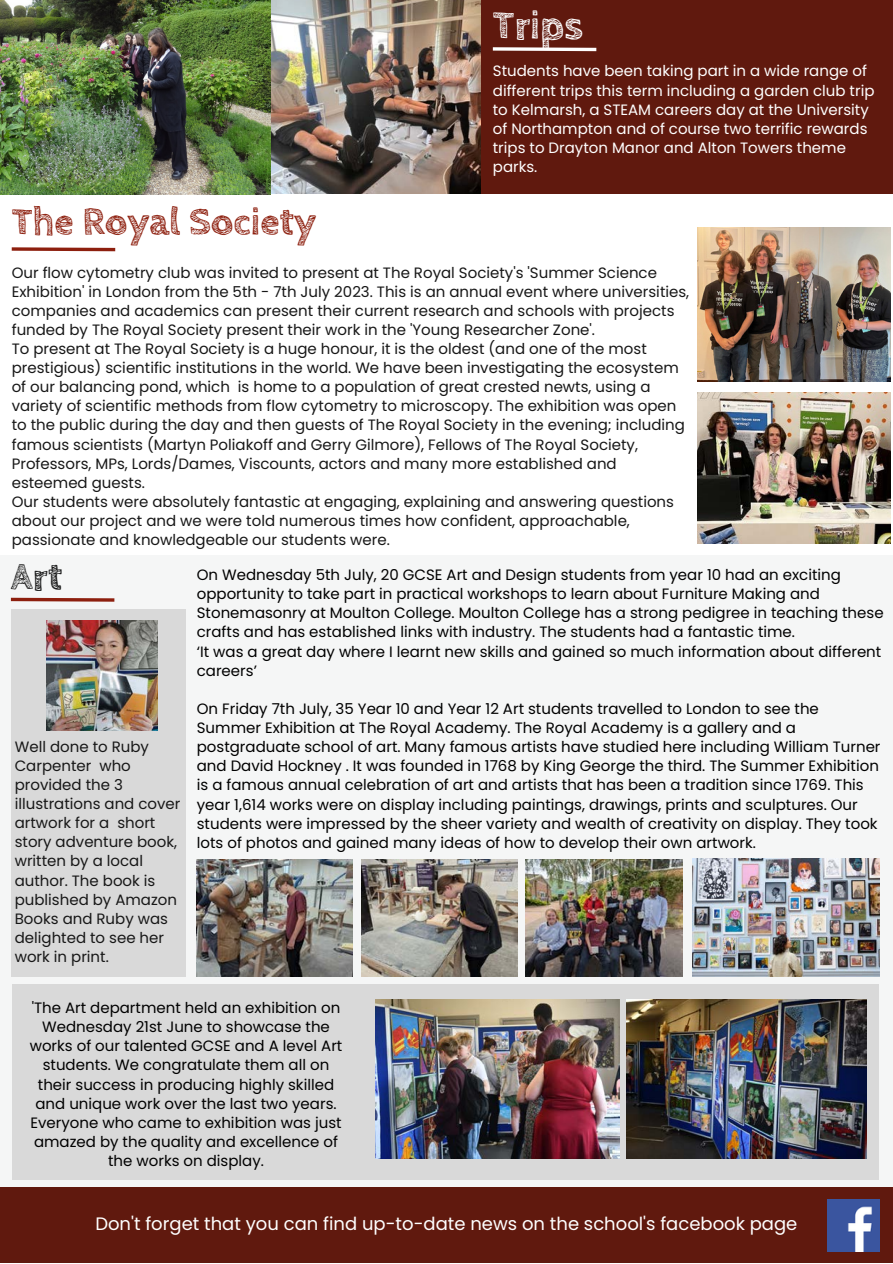
<style>
.page{position:relative;width:893px;height:1264px;background:#fff}
.page>*{position:absolute;margin:0;border:0;box-sizing:border-box;transform-origin:0 0}
.t1{font:700 40.5px "Cabin Sketch";color:#fff}
.t2{font:700 39px "Cabin Sketch";color:#8d1f0e}
.t3{font:700 39px "Cabin Sketch";color:#171717}
.t4{font:18px "Poppins";color:#fff}
.t5{font:15px/19px "Poppins";color:#000}
.t6{font:15px/19px "Poppins";color:#171717}
.t7{font:15px/19px "Poppins";color:#fff}
</style>
<div class="page">
<div style="left:0;top:555px;width:892px;height:643px;background:#f5f6f6"></div>
<svg style="left:10px;top:597px;width:105px;height:5px"></svg>
<svg style="left:11px;top:247px;width:105px;height:5px"></svg>
<div style="left:0;top:1187px;width:892px;height:75px;background:#60190e"></div>
<img style="left:827px;top:1199px;width:52px;height:51px">
<div style="left:11px;top:609px;width:175px;height:367px;background:#d9d9d9"></div>
<img style="left:46px;top:620px;width:112px;height:110px">
<img style="left:697px;top:393px;width:193px;height:150px">
<img style="left:697px;top:228px;width:193px;height:154px">
<div style="left:0;top:0;width:892px;height:193px;background:#60190e"></div>
<svg style="left:492px;top:47px;width:105px;height:5px"></svg>
<img style="left:0;top:0;width:480px;height:194px">
<img style="left:692px;top:858px;width:187px;height:118px">
<img style="left:197px;top:859px;width:155px;height:117px">
<img style="left:361px;top:859px;width:156px;height:117px">
<img style="left:526px;top:859px;width:156px;height:117px">
<div style="left:13px;top:984px;width:865px;height:195px;background:#d9d9d9"></div>
<img style="left:626px;top:999px;width:240px;height:159px">
<img style="left:376px;top:999px;width:243px;height:159px">
<p class="t1" style="left:493px;top:3px;width:91px">Trips</p>
<p class="t2" style="left:12px;top:200px;width:306px">The Royal Society</p>
<p class="t7" style="left:493px;top:62px;width:383px">Students have been taking part in a wide range of different trips this term including a garden club trip to Kelmarsh, a STEAM careers day at the University of Northampton and of course two terrific rewards trips to Drayton Manor and Alton Towers theme parks.</p>
<p class="t6" style="left:12px;top:263px;width:679px">Our flow cytometry club was invited to present at The Royal Society's 'Summer Science Exhibition' in London from the 5th - 7th July 2023. This is an annual event where universities, companies and academics can present their current research and schools with projects funded by The Royal Society present their work in the 'Young Researcher Zone'.</p>
<p class="t6" style="left:12px;top:339px;width:674px">To present at The Royal Society is a huge honour, it is the oldest (and one of the most prestigious) scientific institutions in the world. We have been investigating the ecosystem of our balancing pond, which is home to a population of great crested newts, using a variety of scientific methods from flow cytometry to microscopy. The exhibition was open to the public during the day and then guests of The Royal Society in the evening; including famous scientists (Martyn Poliakoff and Gerry Gilmore), Fellows of The Royal Society, Professors, MPs, Lords/Dames, Viscounts, actors and many more established and esteemed guests.</p>
<p class="t6" style="left:12px;top:492px;width:663px">Our students were absolutely fantastic at engaging, explaining and answering questions about our project and we were told numerous times how confident, approachable, passionate and knowledgeable our students were.</p>
<p class="t5" style="left:197px;top:565px;width:688px">On Wednesday 5th July, 20 GCSE Art and Design students from year 10 had an exciting opportunity to take part in practical workshops to learn about Furniture Making and Stonemasonry at Moulton College. Moulton College has a strong pedigree in teaching these crafts and has established links with industry. The students had a fantastic time.</p>
<p class="t5" style="left:197px;top:642px;width:686px">‘It was a great day where I learnt new skills and gained so much information about different careers’</p>
<p class="t5" style="left:197px;top:699px;width:685px">On Friday 7th July, 35 Year 10 and Year 12 Art students travelled to London to see the Summer Exhibition at The Royal Academy. The Royal Academy is a gallery and a postgraduate school of art. Many famous artists have studied here including William Turner and David Hockney . It was founded in 1768 by King George the third. The Summer Exhibition is a famous annual celebration of art and artists that has been a tradition since 1769. This year 1,614 works were on display including paintings, drawings, prints and sculptures. Our students were impressed by the sheer variety and wealth of creativity on display. They took lots of photos and gained many ideas of how to develop their own artwork.</p>
<p class="t3" style="left:11px;top:554px;width:53px">Art</p>
<p class="t6" style="left:15px;top:737px;width:167px">Well done to Ruby<br>Carpenter who provided the 3 illustrations and cover artwork for a short story adventure book, written by a local author. The book is published by Amazon<br>Books and Ruby was delighted to see her work in print.</p>
<p class="t5" style="left:30px;top:998px;width:314px;text-align:center">'The Art department held an exhibition on Wednesday 21st June to showcase the works of our talented GCSE and A level Art students. We congratulate them all on their success in producing highly skilled and unique work over the last two years.<br>Everyone who came to exhibition was just amazed by the quality and excellence of the works on display.</p>
<p class="t4" style="left:95px;top:1210px;width:703px">Don't forget that you can find up-to-date news on the school's facebook page</p>
</div>
